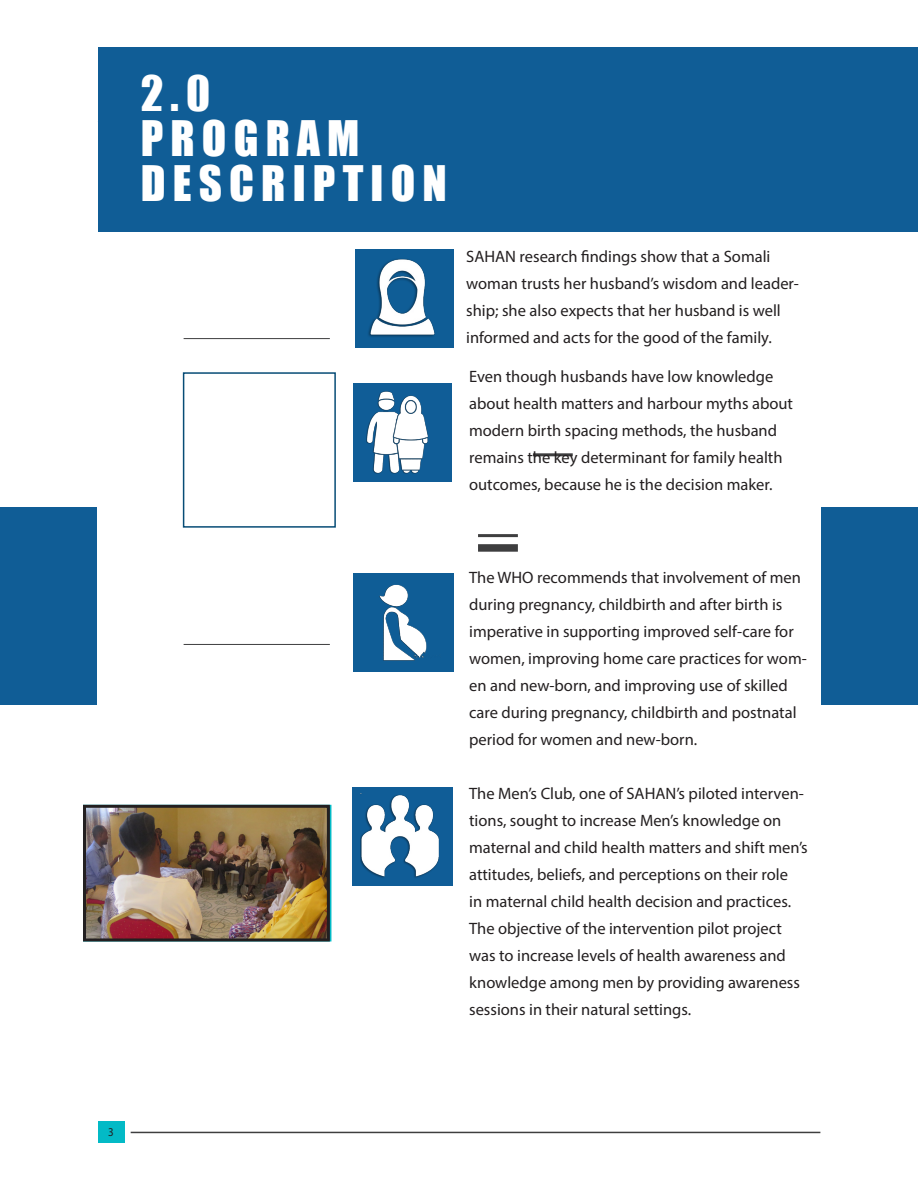
<style>
.page{position:relative;width:918px;height:1188px;background:#fff}
.page>*{position:absolute;margin:0;border:0;box-sizing:border-box;transform-origin:0 0}
.t1{font:45px "Impact";letter-spacing:.16em;color:#fff}
.t2{font:16.5px/27px "Myriad Pro";color:#231f20}
.t3{font:12px "Myriad Pro";color:#231f20;scale:.91 1}
</style>
<div class="page">
<hr style="left:131px;top:1132px;width:689px;height:1px;background:#3e3e3f">
<div style="left:98px;top:1121px;width:27px;height:22px;background:#03bac6"></div>
<div style="left:0;top:507px;width:918px;height:198px;background:#105d96"></div>
<div style="left:97px;top:99px;width:724px;height:990px;background:#fff"></div>
<img style="left:87px;top:809px;width:239px;height:128px">
<div style="left:83px;top:805px;width:247px;height:136px;border:3px solid #231f20"></div>
<div style="left:354px;top:383px;width:98px;height:98px;background:#105d97"></div>
<img style="left:367px;top:392px;width:61px;height:82px">
<div style="left:354px;top:573px;width:100px;height:99px;background:#0f5d96"></div>
<img style="left:379px;top:584px;width:48px;height:77px">
<hr style="left:533px;top:453px;width:40px;height:3px;background:#3e3e3f">
<hr style="left:184px;top:338px;width:146px;height:1px;background:#3e3e3f">
<hr style="left:184px;top:644px;width:146px;height:1px;background:#3e3e3f">
<div style="left:478px;top:544px;width:40px;height:8px;background:#3e3e3f"></div>
<hr style="left:478px;top:534px;width:40px;height:3px;background:#3e3e3f">
<div style="left:352px;top:787px;width:100px;height:98px;background:#105d97"></div>
<img style="left:361px;top:795px;width:78px;height:83px">
<div style="left:355px;top:249px;width:99px;height:99px;background:#0f5d96"></div>
<img style="left:368px;top:259px;width:67px;height:78px">
<div style="left:183px;top:372px;width:153px;height:156px;border:2px solid #074c76"></div>
<div style="left:98px;top:47px;width:820px;height:185px;background:#105d96"></div>
<p class="t1" style="left:141px;top:59px;width:71px">2.0</p>
<p class="t1" style="left:141px;top:104px;width:220px">PROGRAM</p>
<p class="t1" style="left:141px;top:149px;width:308px">DESCRIPTION</p>
<p class="t2" style="left:466px;top:243px;width:334px">SAHAN research findings show that a Somali woman trusts her husband’s wisdom and leader&shy;ship; she also expects that her husband is well informed and acts for the good of the family.</p>
<p class="t2" style="left:469px;top:363px;width:325px">Even though husbands have low knowledge about health matters and harbour myths about modern birth spacing methods, the husband remains the key determinant for family health outcomes, because he is the decision maker.</p>
<p class="t2" style="left:469px;top:563px;width:339px">The WHO recommends that involvement of men during pregnancy, childbirth and after birth is imperative in supporting improved self-care for women, improving home care practices for wom&shy;en and new-born, and improving use of skilled care during pregnancy, childbirth and postnatal period for women and new-born.</p>
<p class="t2" style="left:469px;top:780px;width:340px">The Men’s Club, one of SAHAN’s piloted interven&shy;tions, sought to increase Men’s knowledge on maternal and child health matters and shift men’s attitudes, beliefs, and perceptions on their role<br>in maternal child health decision and practices.<br>The objective of the intervention pilot project was to increase levels of health awareness and knowledge among men by providing awareness sessions in their natural settings.</p>
<p class="t3" style="left:108px;top:1125px;width:8px">3</p>
</div>
